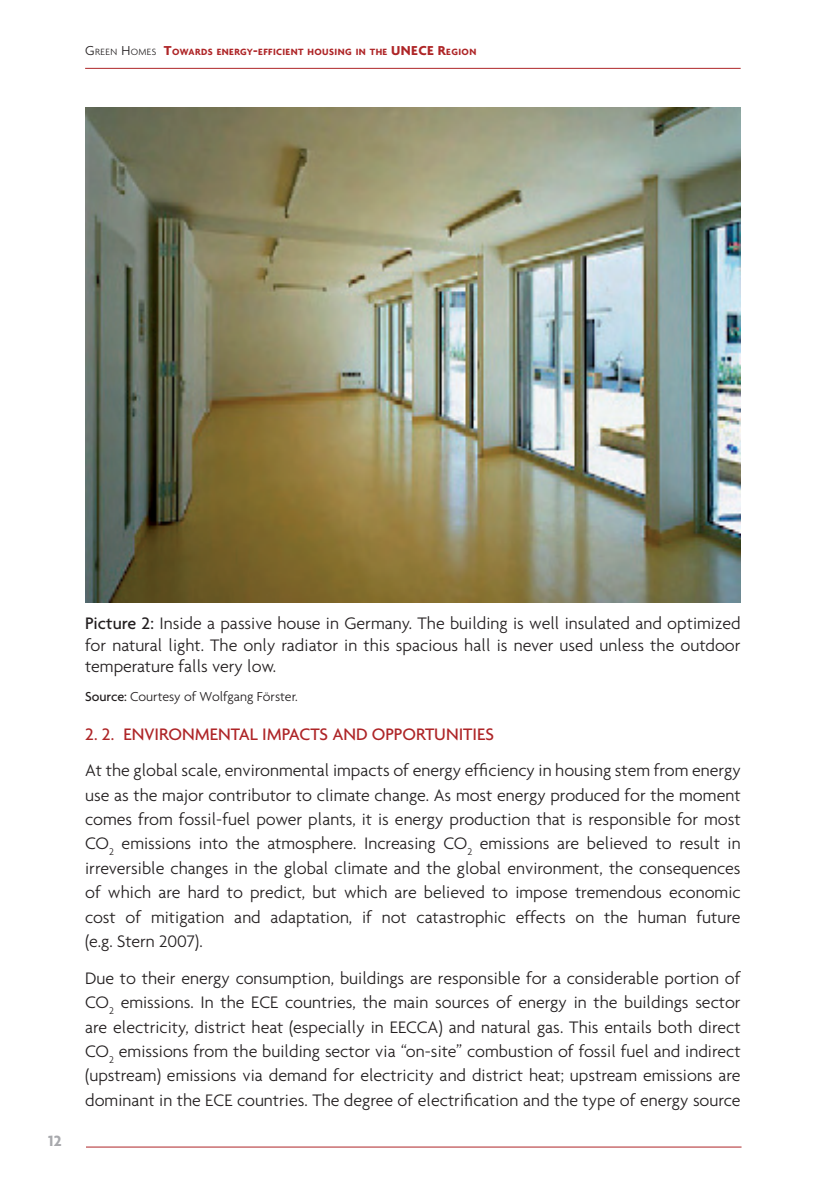
<style>
.page{position:relative;width:840px;height:1191px;background:#fff}
.page>*{position:absolute;margin:0;border:0;box-sizing:border-box;transform-origin:0 0}
.t1{font:300 18px/24.4px "Agenda";color:#231f20;text-align:justify}
.t2{font:500 18px "Agenda";color:#ae2527}
.t3{font:700 16px "Agenda";color:#a8a9ad}
.t4{font:300 14px "Agenda";color:#231f20}
.t5{font:700 9.8px "Agenda";letter-spacing:.04em;color:#ae2527}
.s1{font-weight:300;font-size:14px;color:#231f20}
.s2{font-weight:300;color:#231f20}
.s3{font-size:14px}
.s4{font-weight:500}
</style>
<div class="page">
<hr style="left:85px;top:68px;width:655px;height:1px;background:#ae2527">
<hr style="left:86px;top:1146px;width:655px;height:1px;background:#ae2527">
<img style="left:85px;top:108px;width:655px;height:494px">
<p class="t5" style="left:85px;top:46px;width:316px"><span class="s1">G</span><span class="s2">REEN</span> <span class="s1">H</span><span class="s2">OMES</span> <span class="s3">T</span>OWARDS ENERGY<span class="s3">-</span>EFFICIENT HOUSING IN THE <span class="s3">UNECE</span></p>
<p class="t5" style="left:437px;top:46px;width:40px"><span class="s3">R</span>EGION</p>
<p class="t3" style="left:48px;top:1131px;width:15px">12</p>
<p class="t1" style="left:85px;top:612px;width:656px;line-height:21.6px"><span class="s4">PICTURE 2:</span> Inside a passive house in Germany. The building is well insulated and optimized for natural light. The only radiator in this spacious hall is never used unless the outdoor temperature falls very low.</p>
<p class="t4" style="left:85px;top:688px;width:214px"><span class="s4">SOURCE:</span> Courtesy of Wolfgang Förster.</p>
<p class="t2" style="left:85px;top:723px;width:410px">2. 2. ENVIRONMENTAL IMPACTS AND OPPORTUNITIES</p>
<p class="t1" style="left:85px;top:758px;width:656px">At the global scale, environmental impacts of energy efficiency in housing stem from energy use as the major contributor to climate change. As most energy produced for the moment comes from fossil-fuel power plants, it is energy production that is responsible for most CO<sub>2</sub> emissions into the atmosphere. Increasing CO<sub>2</sub> emissions are believed to result in irreversible changes in the global climate and the global environment, the consequences of which are hard to predict, but which are believed to impose tremendous economic cost of mitigation and adaptation, if not catastrophic effects on the human future (e.g. Stern 2007).</p>
<p class="t1" style="left:85px;top:965px;width:656px">Due to their energy consumption, buildings are responsible for a considerable portion of CO<sub>2</sub> emissions. In the ECE countries, the main sources of energy in the buildings sector are electricity, district heat (especially in EECCA) and natural gas. This entails both direct CO<sub>2</sub> emissions from the building sector via “on-site” combustion of fossil fuel and indirect (upstream) emissions via demand for electricity and district heat; upstream emissions are dominant in the ECE countries. The degree of electrification and the type of energy source</p>
</div>
